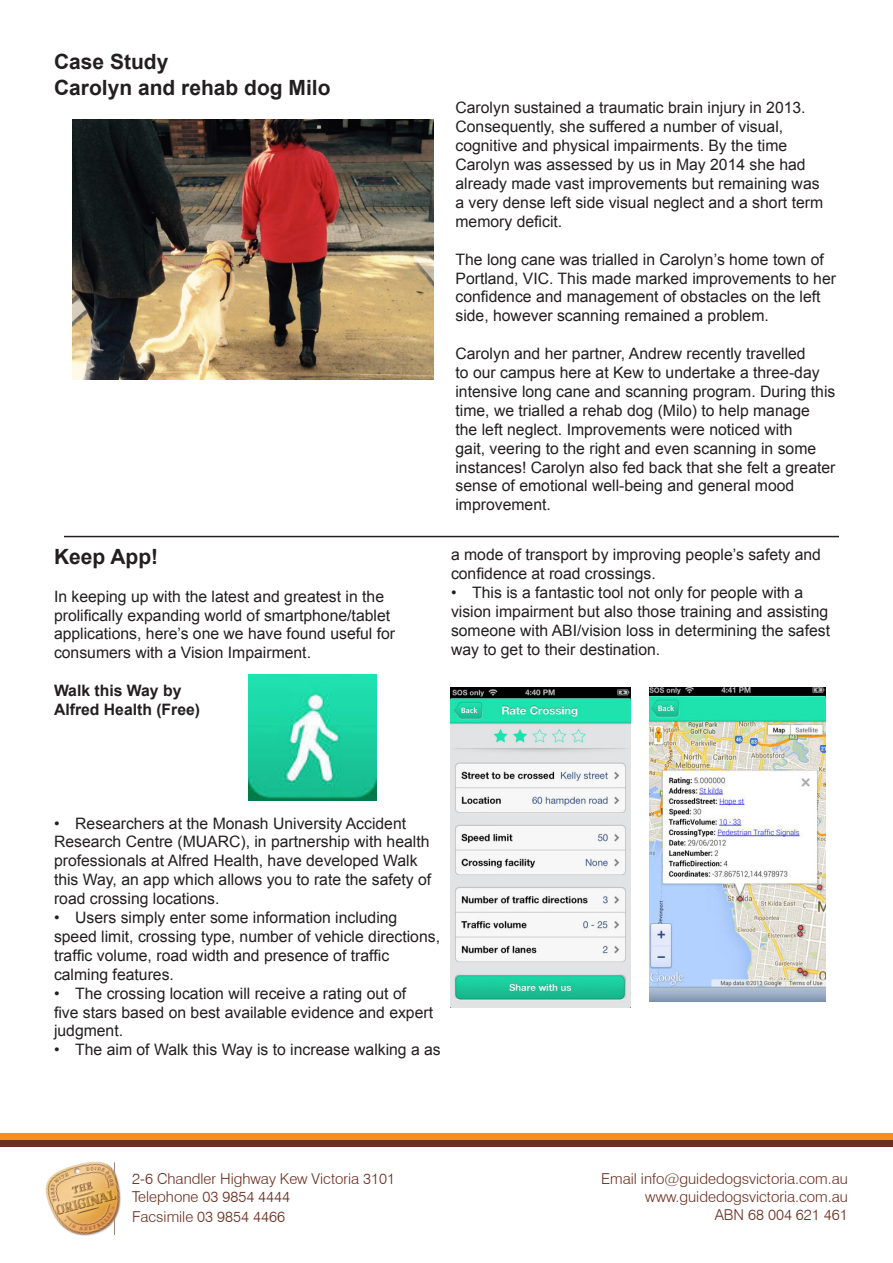
<style>
.page{position:relative;width:893px;height:1263px;background:#fff}
.page>*{position:absolute;margin:0;border:0;box-sizing:border-box;transform-origin:0 0}
.t1{font:700 21px "Arial";color:#231f20}
.t2{font:15.75px/18.9px "Arial";color:#231f20}
.t3{font:700 15.75px "Arial";color:#231f20}
.t4{font:300 15px "Swiss 721 BT";color:#6a2d1f}
</style>
<div class="page">
<div style="left:0;top:1140px;width:893px;height:7px;background:#6a2d1f"></div>
<div style="left:0;top:1133px;width:893px;height:7px;background:#f68f1e"></div>
<img style="left:45px;top:1161px;width:76px;height:75px">
<div style="left:100px;top:1235px;width:44px;height:28px;background:#fff"></div>
<hr style="left:64px;top:536px;width:775px;height:1px;background:#231f20">
<img style="left:249px;top:674px;width:127px;height:126px">
<img style="left:72px;top:119px;width:362px;height:261px">
<img style="left:451px;top:688px;width:180px;height:319px">
<img style="left:649px;top:687px;width:177px;height:314px">
<p class="t1" style="left:54px;top:48px;width:116px">Case Study</p>
<p class="t1" style="left:54px;top:73px;width:278px">Carolyn and rehab dog Milo</p>
<p class="t1" style="left:54px;top:542px;width:106px">Keep App!</p>
<p class="t2" style="left:54px;top:587px;width:343px">In keeping up with the latest and greatest in the prolifically expanding world of smartphone/tablet applications, here’s one we have found useful for consumers with a Vision Impairment.</p>
<p class="t3" style="left:54px;top:680px;width:129px">Walk this Way by</p>
<p class="t3" style="left:54px;top:699px;width:148px">Alfred Health (Free)</p>
<p class="t2" style="left:455px;top:99px;width:369px">Carolyn sustained a traumatic brain injury in 2013.<br>Consequently, she suffered a number of visual, cognitive and physical impairments. By the time Carolyn was assessed by us in May 2014 she had already made vast improvements but remaining was a very dense left side visual neglect and a short term memory deficit.</p>
<p class="t2" style="left:455px;top:250px;width:382px">The long cane was trialled in Carolyn’s home town of Portland, VIC. This made marked improvements to her confidence and management of obstacles on the left side, however scanning remained a problem.</p>
<p class="t2" style="left:455px;top:344px;width:381px">Carolyn and her partner, Andrew recently travelled<br>to our campus here at Kew to undertake a three-day intensive long cane and scanning program. During this time, we trialled a rehab dog (Milo) to help manage the left neglect. Improvements were noticed with<br>gait, veering to the right and even scanning in some instances! Carolyn also fed back that she felt a greater sense of emotional well-being and general mood improvement.</p>
<p class="t2" style="left:451px;top:545px;width:372px">a mode of transport by improving people’s safety and confidence at road crossings.</p>
<p class="t2" style="left:451px;top:583px;width:381px">• This is a fantastic tool not only for people with a vision impairment but also those training and assisting someone with ABI/vision loss in determining the safest way to get to their destination.</p>
<p class="t2" style="left:54px;top:814px;width:379px">• Researchers at the Monash University Accident Research Centre (MUARC), in partnership with health professionals at Alfred Health, have developed Walk this Way, an app which allows you to rate the safety of road crossing locations.</p>
<p class="t2" style="left:54px;top:908px;width:388px">• Users simply enter some information including speed limit, crossing type, number of vehicle directions, traffic volume, road width and presence of traffic calming features.</p>
<p class="t2" style="left:54px;top:984px;width:381px">• The crossing location will receive a rating out of five stars based on best available evidence and expert judgment.</p>
<p class="t2" style="left:54px;top:1040px;width:388px">• The aim of Walk this Way is to increase walking a as</p>
<p class="t4" style="left:132px;top:1169px;width:264px">2-6 Chandler Highway Kew Victoria 3101</p>
<p class="t4" style="left:132px;top:1187px;width:159px">Telephone 03 9854 4444</p>
<p class="t4" style="left:132px;top:1207px;width:154px">Facsimile 03 9854 4466</p>
<p class="t4" style="left:601px;top:1169px;width:248px">Email info@guidedogsvictoria.com.au</p>
<p class="t4" style="left:645px;top:1187px;width:204px">www.guidedogsvictoria.com.au</p>
<p class="t4" style="left:715px;top:1205px;width:135px">ABN 68 004 621 461</p>
</div>
